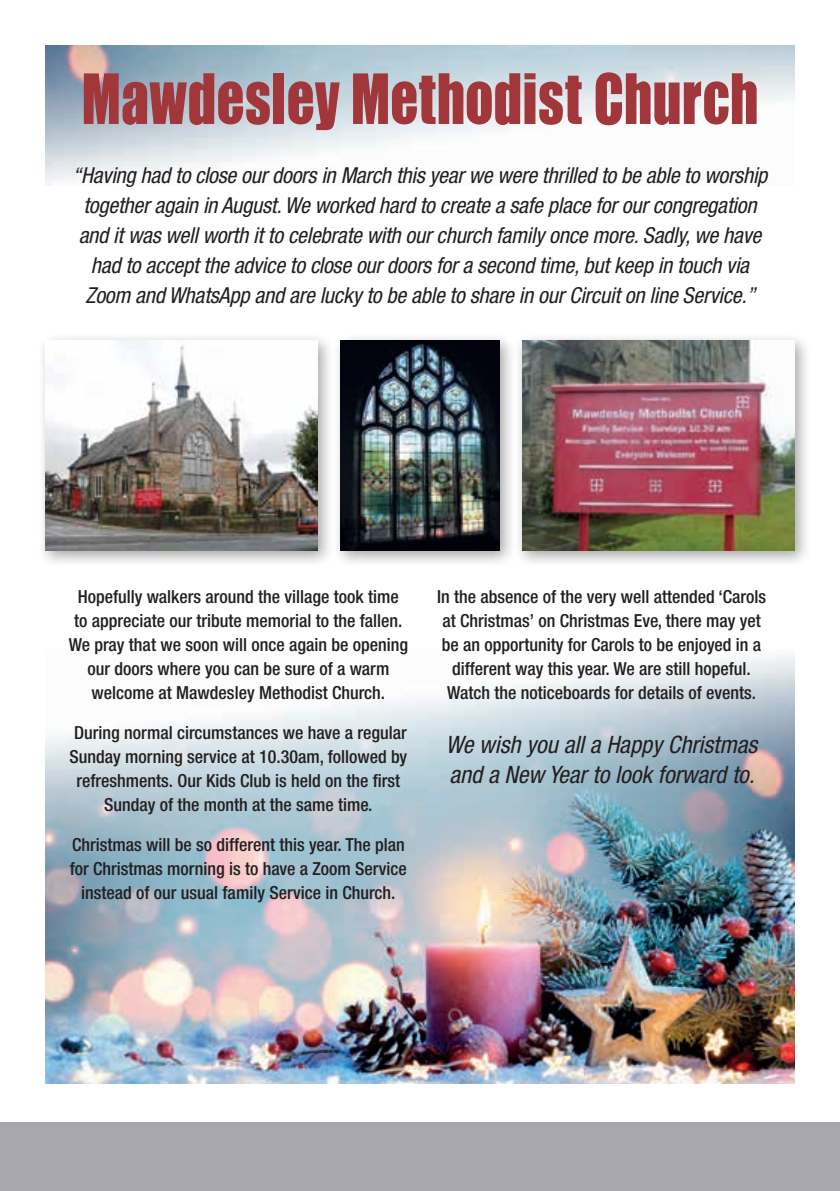
<style>
.page{position:relative;width:840px;height:1191px;background:#fff}
.page>*{position:absolute;margin:0;border:0;box-sizing:border-box;transform-origin:0 0}
.t1{font:700 76px "Impact URW Con D";letter-spacing:.01em;color:#a2373b}
.t2{font:italic condensed 24px/30px "Helvetica Neue LT Std";color:#231f20}
.t3{font:italic condensed 22px/30px "Helvetica Neue LT Std";letter-spacing:-.01em;color:#231f20;text-align:center}
.t4{font:500 condensed 18px/24px "Helvetica Neue LT Std";color:#231f20;text-align:center}
</style>
<div class="page">
<div style="left:0;top:1123px;width:839px;height:68px;background:#a8a7ad"></div>
<img style="left:45px;top:656px;width:749px;height:427px">
<img style="left:45px;top:45px;width:749px;height:140px">
<div style="left:37px;top:332px;width:297px;height:234px;background:#231f20;opacity:.4"></div>
<img style="left:45px;top:340px;width:272px;height:210px">
<div style="left:332px;top:332px;width:184px;height:234px;background:#231f20;opacity:.4"></div>
<img style="left:340px;top:340px;width:159px;height:210px">
<div style="left:513px;top:332px;width:297px;height:234px;background:#231f20;opacity:.4"></div>
<img style="left:522px;top:340px;width:272px;height:210px">
<h1 class="t1" style="left:82px;top:55px;width:677px">Mawdesley Methodist Church</h1>
<p class="t3" style="left:72px;top:161px;width:696px">“Having had to close our doors in March this year we were thrilled to be able to worship together again in August. We worked hard to create a safe place for our congregation and it was well worth it to celebrate with our church family once more. Sadly, we have had to accept the advice to close our doors for a second time, but keep in touch via Zoom and WhatsApp and are lucky to be able to share in our Circuit on line Service.”</p>
<p class="t4" style="left:69px;top:584px;width:341px">Hopefully walkers around the village took time<br>to appreciate our tribute memorial to the fallen.<br>We pray that we soon will once again be opening our doors where you can be sure of a warm welcome at Mawdesley Methodist Church.</p>
<p class="t4" style="left:70px;top:720px;width:339px">During normal circumstances we have a regular Sunday morning service at 10.30am, followed by refreshments. Our Kids Club is held on the first Sunday of the month at the same time.</p>
<p class="t4" style="left:70px;top:832px;width:338px">Christmas will be so different this year. The plan for Christmas morning is to have a Zoom Service instead of our usual family Service in Church.</p>
<p class="t4" style="left:437px;top:584px;width:330px">In the absence of the very well attended ‘Carols at Christmas’ on Christmas Eve, there may yet be an opportunity for Carols to be enjoyed in a different way this year. We are still hopeful.<br>Watch the noticeboards for details of events.</p>
<h2 class="t2" style="left:445px;top:730px;width:313px">We wish you all a Happy Christmas and a New Year to look forward to.</h2>
</div>
